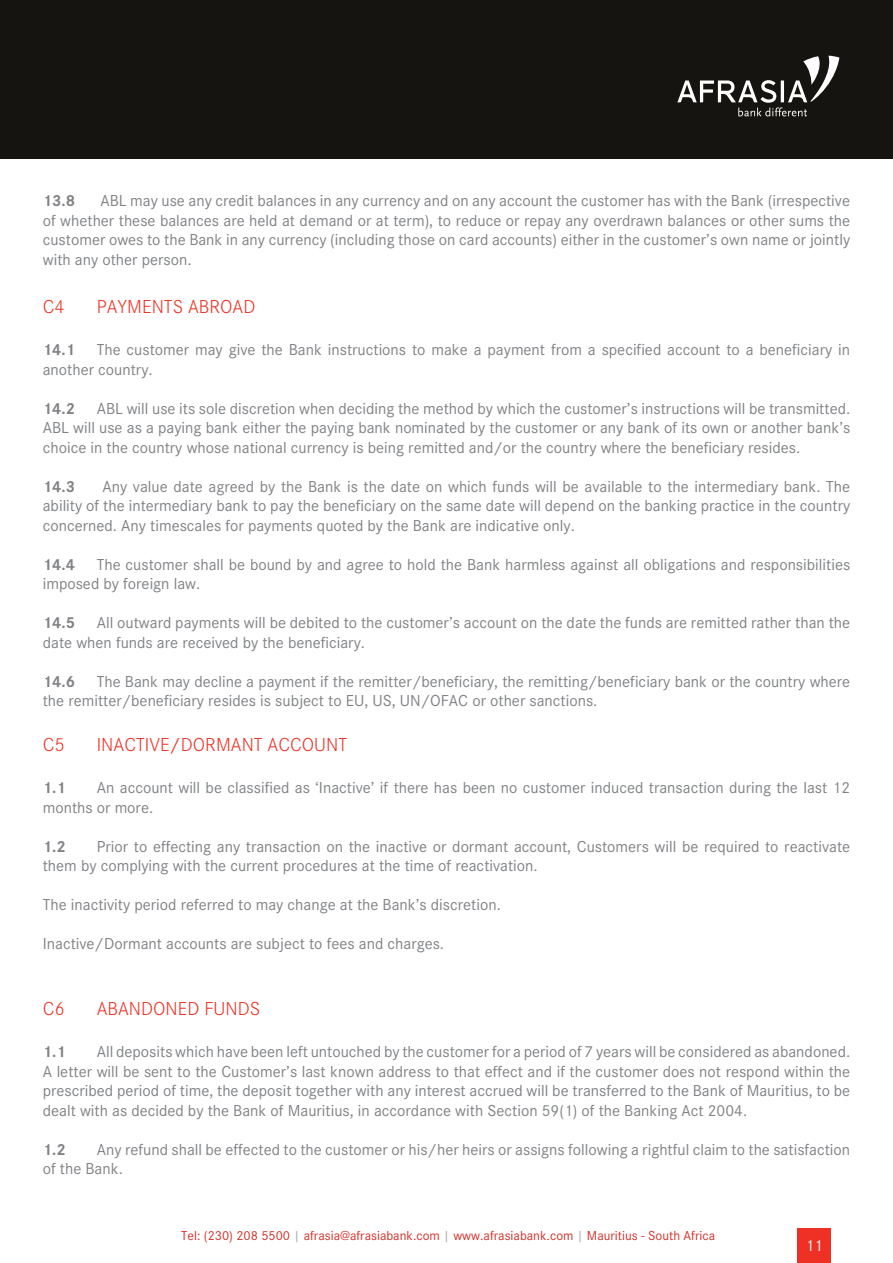
<style>
.page{position:relative;width:893px;height:1263px;background:#fff}
.page>*{position:absolute;margin:0;border:0;box-sizing:border-box;transform-origin:0 0}
.t1{font:300 19.5px "Corporate S";color:#ee3124}
.t2{font:16.5px/19.5px "Corporate S";color:#808285}
.t3{font:700 16.5px "Corporate S";color:#808285}
.t4{font:16.5px "Corporate S";color:#fff}
.t5{font:13.5px "Corporate S";color:#d42e27}
.s1{color:#a6a8ab}
</style>
<div class="page">
<div style="left:797px;top:1229px;width:34px;height:34px;background:#ee3124"></div>
<div style="left:0;top:0;width:893px;height:159px;background:#151410"></div>
<svg style="left:677px;top:56px;width:162px;height:60px"></svg>
<p class="t2" style="left:43px;top:191px;width:809px;text-align:justify;text-indent:58px">ABL may use any credit balances in any currency and on any account the customer has with the Bank (irrespective of whether these balances are held at demand or at term), to reduce or repay any overdrawn balances or other sums the customer owes to the Bank in any currency (including those on card accounts) either in the customer’s own name or jointly with any other person.</p>
<p class="t1" style="left:43px;top:296px;width:23px">C4</p>
<p class="t1" style="left:97px;top:296px;width:160px">PAYMENTS ABROAD</p>
<p class="t3" style="left:43px;top:191px;width:34px">13.8</p>
<p class="t2" style="left:43px;top:340px;width:809px;text-indent:54px">The customer may give the Bank instructions to make a payment from a specified account to a beneficiary in another country.</p>
<p class="t3" style="left:43px;top:399px;width:34px">14.2</p>
<p class="t3" style="left:43px;top:340px;width:34px">14.1</p>
<p class="t2" style="left:43px;top:398px;width:809px;text-align:justify;text-indent:54px">ABL will use its sole discretion when deciding the method by which the customer’s instructions will be transmitted.<br>ABL will use as a paying bank either the paying bank nominated by the customer or any bank of its own or another bank’s choice in the country whose national currency is being remitted and/or the country where the beneficiary resides.</p>
<p class="t3" style="left:43px;top:477px;width:34px">14.3</p>
<p class="t2" style="left:43px;top:476px;width:809px;text-align:justify;text-indent:60px">Any value date agreed by the Bank is the date on which funds will be available to the intermediary bank. The ability of the intermediary bank to pay the beneficiary on the same date will depend on the banking practice in the country concerned. Any timescales for payments quoted by the Bank are indicative only.</p>
<p class="t3" style="left:43px;top:555px;width:34px">14.4</p>
<p class="t2" style="left:43px;top:554px;width:809px;text-indent:54px">The customer shall be bound by and agree to hold the Bank harmless against all obligations and responsibilities imposed by foreign law.</p>
<p class="t3" style="left:43px;top:613px;width:34px">14.5</p>
<p class="t2" style="left:43px;top:613px;width:809px;text-indent:54px">All outward payments will be debited to the customer’s account on the date the funds are remitted rather than the date when funds are received by the beneficiary.</p>
<p class="t3" style="left:43px;top:672px;width:34px">14.6</p>
<p class="t2" style="left:43px;top:671px;width:809px;text-indent:54px">The Bank may decline a payment if the remitter/beneficiary, the remitting/beneficiary bank or the country where the remitter/beneficiary resides is subject to EU, US, UN/OFAC or other sanctions.</p>
<p class="t1" style="left:43px;top:734px;width:23px">C5</p>
<p class="t1" style="left:97px;top:734px;width:252px">INACTIVE/DORMANT ACCOUNT</p>
<p class="t2" style="left:43px;top:778px;width:809px;text-indent:54px">An account will be classified as ‘Inactive’ if there has been no customer induced transaction during the last 12 months or more.</p>
<p class="t3" style="left:43px;top:837px;width:24px">1.2</p>
<p class="t3" style="left:43px;top:778px;width:24px">1.1</p>
<p class="t2" style="left:43px;top:836px;width:809px;text-indent:54px">Prior to effecting any transaction on the inactive or dormant account, Customers will be required to reactivate them by complying with the current procedures at the time of reactivation.</p>
<p class="t2" style="left:43px;top:895px;width:460px">The inactivity period referred to may change at the Bank’s discretion.</p>
<p class="t2" style="left:43px;top:934px;width:403px">Inactive/Dormant accounts are subject to fees and charges.</p>
<p class="t1" style="left:43px;top:998px;width:23px">C6</p>
<p class="t1" style="left:97px;top:998px;width:165px">ABANDONED FUNDS</p>
<p class="t2" style="left:43px;top:1042px;width:809px;text-align:justify;text-indent:54px">All deposits which have been left untouched by the customer for a period of 7 years will be considered as abandoned.<br>A letter will be sent to the Customer’s last known address to that effect and if the customer does not respond within the prescribed period of time, the deposit together with any interest accrued will be transferred to the Bank of Mauritius, to be dealt with as decided by the Bank of Mauritius, in accordance with Section 59(1) of the Banking Act 2004.</p>
<p class="t3" style="left:43px;top:1140px;width:24px">1.2</p>
<p class="t3" style="left:43px;top:1042px;width:24px">1.1</p>
<p class="t2" style="left:43px;top:1139px;width:809px;text-indent:54px">Any refund shall be effected to the customer or his/her heirs or assigns following a rightful claim to the satisfaction of the Bank.</p>
<p class="t5" style="left:181px;top:1228px;width:535px">Tel: (230) 208 5500 <span class="s1">|</span> afrasia@afrasiabank.com <span class="s1">|</span> www.afrasiabank.com <span class="s1">|</span> Mauritius - South Africa</p>
<p class="t4" style="left:805px;top:1236px;width:19px">11</p>
</div>
